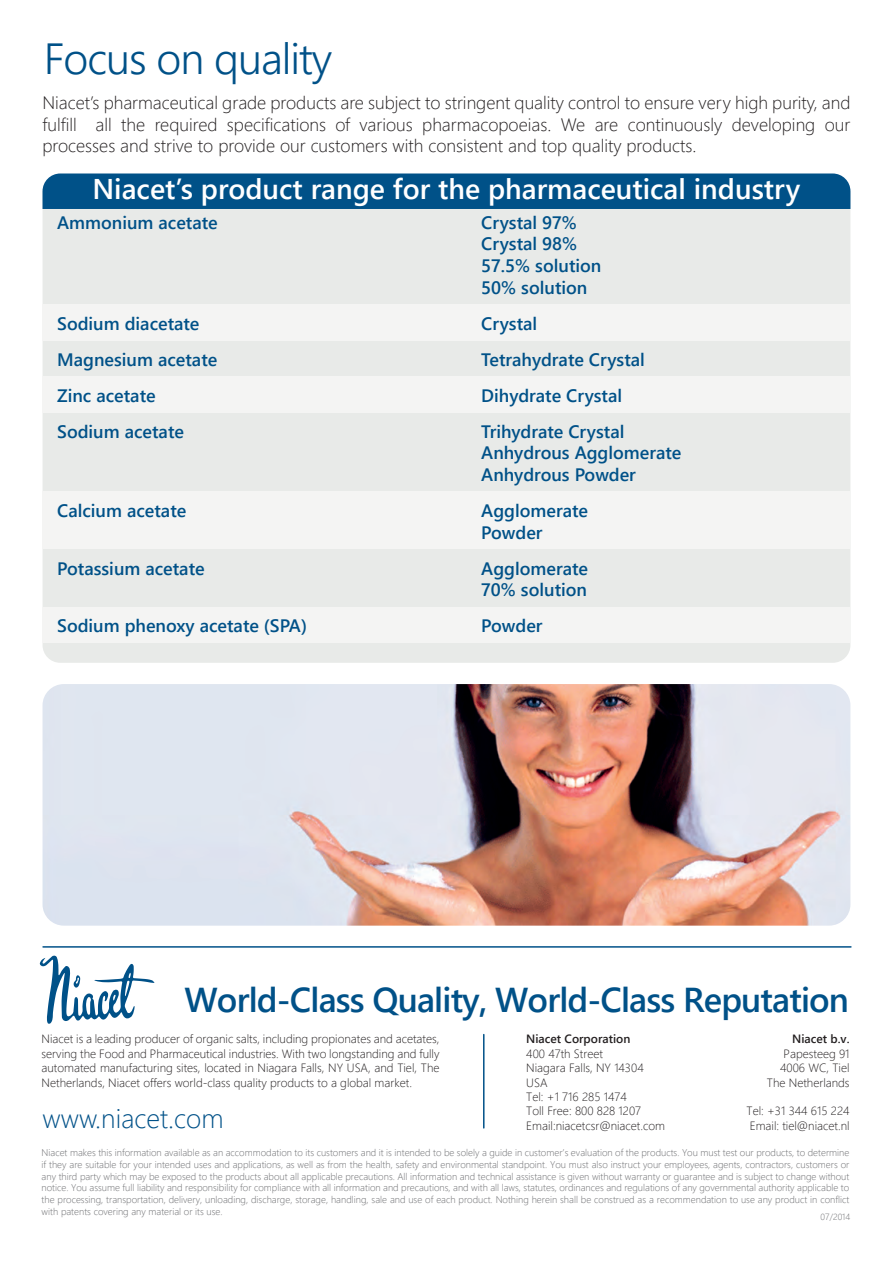
<style>
.page{position:relative;width:893px;height:1263px;background:#fff}
.page>*{position:absolute;margin:0;border:0;box-sizing:border-box;transform-origin:0 0}
.t1{font:43.5px "Webly Sleek UI Semilight";letter-spacing:-.025em;color:#005188}
.t2{font:34.5px "Webly Sleek UI Semibold";letter-spacing:-.025em;color:#005188}
.t3{font:28.5px "Webly Sleek UI Semibold";color:#fff}
.t4{font:27px "Webly Sleek UI Light";color:#005188}
.t5{font:18px/36px "Webly Sleek UI Semibold";color:#005188}
.t6{font:18px/21.6px "Webly Sleek UI Light";color:#231f20;text-align:justify}
.t7{font:12px/14.4px "Webly Sleek UI Light";color:#231f20}
.t8{font:12px "Webly Sleek UI Semibold";color:#231f20}
.t9{font:9.75px/11.7px "Webly Sleek UI Light";color:#6c6d70;text-align:justify}
.t10{font:9px "Webly Sleek UI Light";color:#6c6d70}
</style>
<div class="page">
<hr style="left:43px;top:946px;width:808px;height:2px;background:#005188">
<svg style="left:40px;top:955px;width:114px;height:69px"></svg>
<hr style="left:483px;top:1034px;width:1px;height:94px;background:#005188">
<img style="left:43px;top:684px;width:807px;height:242px">
<div style="left:43px;top:209px;width:807px;height:454px;background:#e8eae8"></div>
<div style="left:43px;top:492px;width:807px;height:57px;background:#f4f4f3"></div>
<div style="left:43px;top:376px;width:807px;height:36px;background:#f4f4f3"></div>
<div style="left:43px;top:304px;width:807px;height:36px;background:#f4f4f3"></div>
<div style="left:43px;top:607px;width:807px;height:35px;background:#f4f4f3"></div>
<div style="left:43px;top:173px;width:807px;height:36px;background:#005188"></div>
<h1 class="t1" style="left:44px;top:26px;width:290px">Focus on quality</h1>
<p class="t6" style="left:42px;top:91px;width:809px">Niacet’s pharmaceutical grade products are subject to stringent quality control to ensure very high purity, and fulfill all the required specifications of various pharmacopoeias. We are continuously developing our processes and strive to provide our customers with consistent and top quality products.</p>
<h3 class="t3" style="left:92px;top:167px;width:709px">Niacet’s product range for the pharmaceutical industry</h3>
<h3 class="t5" style="left:57px;top:204px;width:162px">Ammonium acetate</h3>
<h3 class="t5" style="left:57px;top:305px;width:162px">Sodium diacetate<br>Magnesium acetate<br>Zinc acetate<br>Sodium acetate</h3>
<h3 class="t5" style="left:57px;top:492px;width:131px">Calcium acetate</h3>
<h3 class="t5" style="left:57px;top:549px;width:149px">Potassium acetate</h3>
<h3 class="t5" style="left:57px;top:607px;width:251px">Sodium phenoxy acetate (SPA)</h3>
<h3 class="t5" style="left:481px;top:211px;width:122px;line-height:21.6px">Crystal 97%<br>Crystal 98%<br>57.5% solution<br>50% solution</h3>
<h3 class="t5" style="left:481px;top:305px;width:165px">Crystal<br>Tetrahydrate Crystal<br>Dihydrate Crystal<br>Trihydrate Crystal</h3>
<h3 class="t5" style="left:481px;top:441px;width:202px;line-height:21.6px">Anhydrous Agglomerate<br>Anhydrous Powder</h3>
<h3 class="t5" style="left:481px;top:499px;width:108px;line-height:21.6px">Agglomerate<br>Powder</h3>
<h3 class="t5" style="left:481px;top:557px;width:108px;line-height:21.6px">Agglomerate<br>70% solution</h3>
<h3 class="t5" style="left:481px;top:607px;width:63px">Powder</h3>
<h2 class="t2" style="left:184px;top:973px;width:666px">World-Class Quality, World-Class Reputation</h2>
<p class="t7" style="left:42px;top:1031px;width:399px;text-align:justify">Niacet is a leading producer of organic salts, including propionates and acetates, serving the Food and Pharmaceutical industries. With two longstanding and fully automated manufacturing sites, located in Niagara Falls, NY USA, and Tiel, The Netherlands, Niacet offers world-class quality products to a global market.</p>
<h3 class="t4" style="left:43px;top:1098px;width:183px">www.niacet.com</h3>
<p class="t8" style="left:526px;top:1030px;width:106px">Niacet Corporation</p>
<p class="t7" style="left:526px;top:1046px;width:140px">400 47th Street<br>Niagara Falls, NY 14304<br>USA<br>Tel: +1 716 285 1474<br>Toll Free: 800 828 1207<br>Email:niacetcsr@niacet.com</p>
<p class="t8" style="left:792px;top:1030px;width:59px">Niacet b.v.</p>
<p class="t7" style="left:767px;top:1046px;width:84px;text-align:right">Papesteeg 91<br>4006 WC, Tiel<br>The Netherlands</p>
<p class="t7" style="left:747px;top:1103px;width:105px">Tel: +31 344 615 224<br>Email: tiel@niacet.nl</p>
<p class="t9" style="left:42px;top:1146px;width:809px">Niacet makes this information available as an accommodation to its customers and it is intended to be solely a guide in customer’s evaluation of the products. You must test our products, to determine if they are suitable for your intended uses and applications, as well as from the health, safety and environmental standpoint. You must also instruct your employees, agents, contractors, customers or any third party which may be exposed to the products about all applicable precautions. All information and technical assistance is given without warranty or guarantee and is subject to change without notice. You assume full liability and responsibility for compliance with all information and precautions, and with all laws, statutes, ordinances and regulations of any governmental authority applicable to the processing, transportation, delivery, unloading, discharge, storage, handling, sale and use of each product. Nothing herein shall be construed as a recommendation to use any product in conflict with patents covering any material or its use.</p>
<p class="t10" style="left:821px;top:1210px;width:31px">07/2014</p>
</div>
